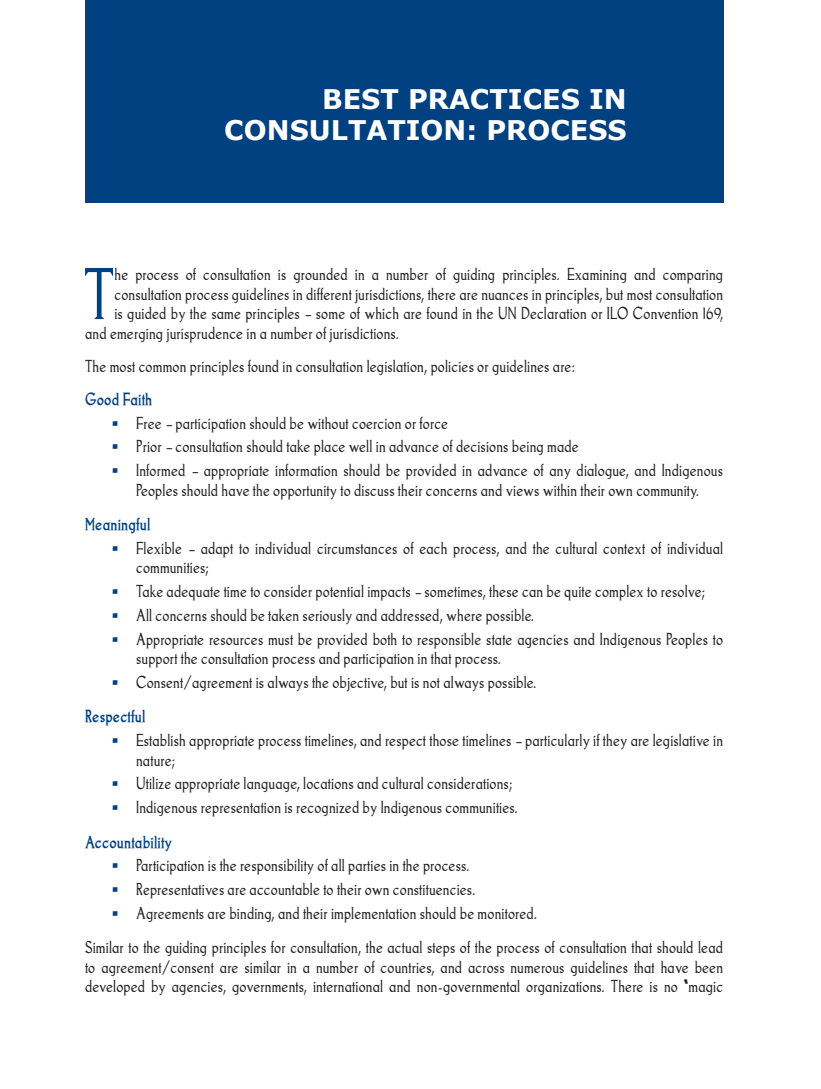
<style>
.page{position:relative;width:821px;height:1089px;background:#fff}
.page>*{position:absolute;margin:0;border:0;box-sizing:border-box;transform-origin:0 0}
.t1{font:69.75px "Goodfish";color:#014081}
.t2{font:700 27px/31px "Verdana";color:#fff;text-align:right}
.t3{font:16.5px/19.5px "Goodfish";letter-spacing:.01em;color:#231f20}
.t4{font:700 16.5px "Goodfish";letter-spacing:.01em;color:#014081}
.s1{font-family:"ITC Eras Std";color:#014081}
.s2{font-weight:700;color:#014081}
</style>
<div class="page">
<div style="left:85px;top:0;width:638px;height:202px;background:#014081"></div>
<h2 class="t2" style="left:224px;top:84px;width:404px">BEST PRACTICES IN<br>CONSULTATION: PROCESS</h2>
<h1 class="t1" style="left:84px;top:253px;width:32px">T</h1>
<p class="t3" style="left:114px;top:264px;width:610px">he process of consultation is grounded in a number of guiding principles. Examining and comparing</p>
<p class="t3" style="left:114px;top:284px;width:610px">consultation process guidelines in different jurisdictions, there are nuances in principles, but most consultation</p>
<p class="t3" style="left:114px;top:303px;width:610px">is guided by the same principles – some of which are found in the UN Declaration or ILO Convention 169,</p>
<p class="t3" style="left:85px;top:323px;width:315px">and emerging jurisprudence in a number of jurisdictions.</p>
<p class="t3" style="left:85px;top:356px;width:491px">The most common principles found in consultation legislation, policies or guidelines are:</p>
<p class="t4" style="left:85px;top:389px;width:69px">Good Faith</p>
<p class="t3" style="left:111px;top:413px;width:339px"><span class="s1">•</span> Free – participation should be without coercion or force</p>
<p class="t3" style="left:111px;top:437px;width:470px"><span class="s1">•</span> Prior – consultation should take place well in advance of decisions being made</p>
<p class="t3" style="left:111px;top:460px;width:614px;text-align:center"><span class="s1">•</span> Informed – appropriate information should be provided in advance of any dialogue, and Indigenous<br>Peoples should have the opportunity to discuss their concerns and views within their own community.</p>
<p class="t4" style="left:85px;top:514px;width:67px">Meaningful</p>
<p class="t3" style="left:136px;top:538px;width:588px;text-indent:-26px"><span class="s1">•</span> Flexible – adapt to individual circumstances of each process, and the cultural context of individual communities;</p>
<p class="t3" style="left:111px;top:581px;width:596px"><span class="s1">•</span> Take adequate time to consider potential impacts – sometimes, these can be quite complex to resolve;</p>
<p class="t3" style="left:111px;top:605px;width:425px"><span class="s1">•</span> All concerns should be taken seriously and addressed, where possible.</p>
<p class="t3" style="left:136px;top:629px;width:588px;text-indent:-26px"><span class="s1">•</span> Appropriate resources must be provided both to responsible state agencies and Indigenous Peoples to support the consultation process and participation in that process.</p>
<p class="t3" style="left:85px;top:665px;width:453px;line-height:34.3px;text-indent:26px"><span class="s1">•</span> Consent/agreement is always the objective, but is not always possible.<br><span class="s2">Respectful</span></p>
<p class="t3" style="left:136px;top:730px;width:588px;text-indent:-26px"><span class="s1">•</span> Establish appropriate process timelines, and respect those timelines – particularly if they are legislative in nature;</p>
<p class="t3" style="left:111px;top:773px;width:403px"><span class="s1">•</span> Utilize appropriate language, locations and cultural considerations;</p>
<p class="t3" style="left:85px;top:790px;width:434px;line-height:34.3px;text-indent:26px"><span class="s1">•</span> Indigenous representation is recognized by Indigenous communities.<br><span class="s2">Accountability</span></p>
<p class="t3" style="left:111px;top:855px;width:360px"><span class="s1">•</span> Participation is the responsibility of all parties in the process.</p>
<p class="t3" style="left:111px;top:879px;width:366px"><span class="s1">•</span> Representatives are accountable to their own constituencies.</p>
<p class="t3" style="left:85px;top:895px;width:639px;line-height:34.3px;text-indent:26px"><span class="s1">•</span> Agreements are binding, and their implementation should be monitored.<br>Similar to the guiding principles for consultation, the actual steps of the process of consultation that should lead</p>
<p class="t3" style="left:85px;top:957px;width:639px">to agreement/consent are similar in a number of countries, and across numerous guidelines that have been developed by agencies, governments, international and non-governmental organizations. There is no “magic</p>
</div>
